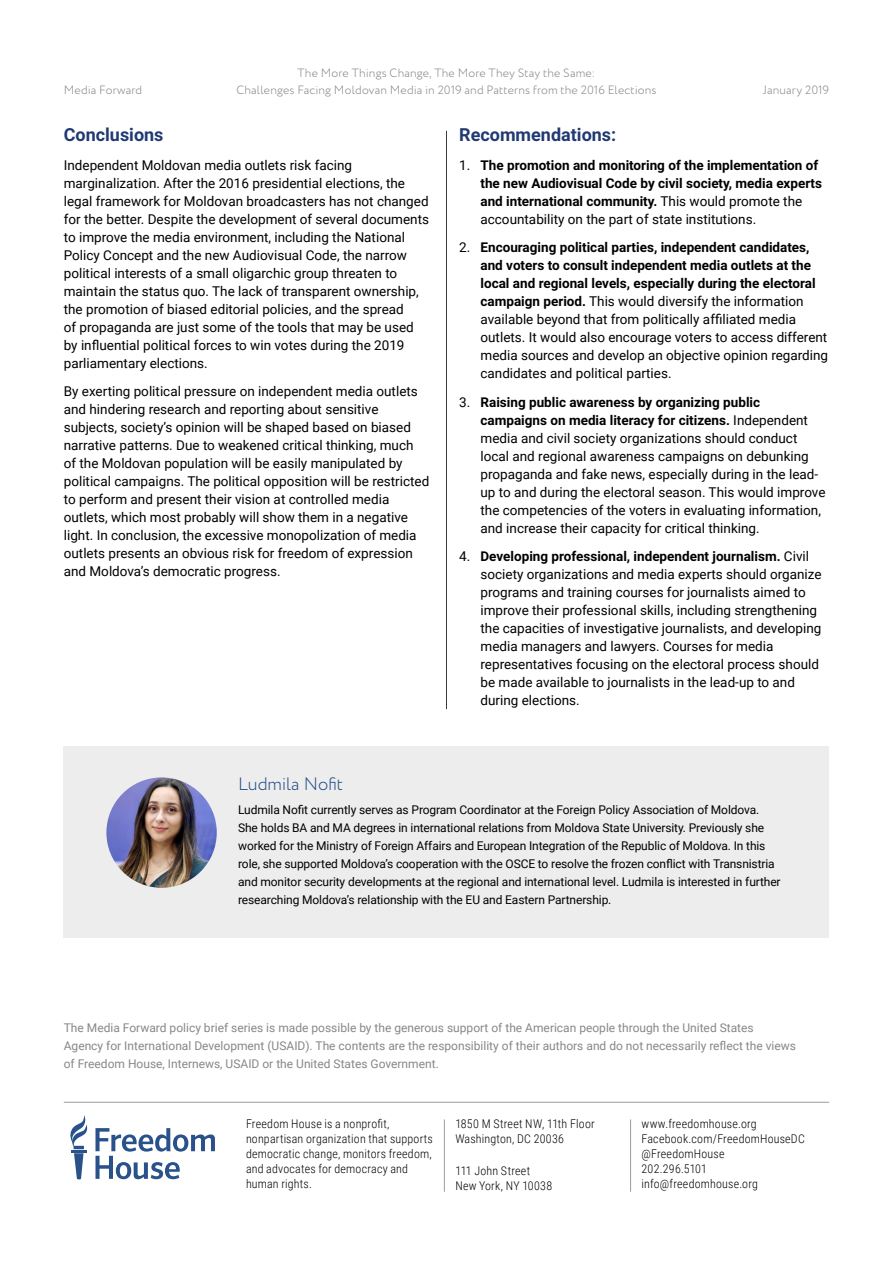
<style>
.page{position:relative;width:893px;height:1263px;background:#fff}
.page>*{position:absolute;margin:0;border:0;box-sizing:border-box;transform-origin:0 0}
.t1{font:700 18px "Roboto";color:#213972}
.t2{font:300 18px "Circe";letter-spacing:-.005em;color:#29518a}
.t3{font:13.5px/18px "Roboto";color:#000}
.t4{font:700 13.5px/18px "Roboto";color:#000}
.t5{font:12px/18px "Roboto";letter-spacing:-.01em;color:#000}
.t6{font:300 12px/15px "Roboto Condensed";letter-spacing:.015em;color:#000}
.t7{font:12px/18px "Roboto";color:#878787}
.t8{font:300 12px/16.5px "Circe";letter-spacing:.015em;color:#878787;text-align:center}
.s1{font-weight:400}
.s2{font-weight:700}
</style>
<div class="page">
<hr style="left:446px;top:131px;width:1px;height:578px;background:#3c3c3b">
<svg style="left:70px;top:1115px;width:18px;height:65px"></svg>
<svg style="left:95px;top:1128px;width:120px;height:51px"></svg>
<hr style="left:64px;top:1102px;width:765px;height:1px;background:#9d9d9c">
<hr style="left:444px;top:1119px;width:1px;height:73px;background:#9d9d9c">
<hr style="left:630px;top:1119px;width:1px;height:73px;background:#9d9d9c">
<div style="left:64px;top:746px;width:765px;height:192px;background:#ededed"></div>
<img style="left:106px;top:777px;width:111px;height:111px;border-radius:55px">
<p class="t8" style="left:64px;top:82px;width:80px">Media Forward</p>
<p class="t8" style="left:236px;top:65px;width:422px">The More Things Change, The More They Stay the Same:<br>Challenges Facing Moldovan Media in 2019 and Patterns from the 2016 Elections</p>
<p class="t8" style="left:763px;top:82px;width:68px">January 2019</p>
<h1 class="t1" style="left:64px;top:122px;width:101px">Conclusions</h1>
<p class="t3" style="left:64px;top:155px;width:367px">Independent Moldovan media outlets risk facing marginalization. After the 2016 presidential elections, the legal framework for Moldovan broadcasters has not changed for the better. Despite the development of several documents to improve the media environment, including the National Policy Concept and the new Audiovisual Code, the narrow political interests of a small oligarchic group threaten to maintain the status quo. The lack of transparent ownership, the promotion of biased editorial policies, and the spread<br>of propaganda are just some of the tools that may be used by influential political forces to win votes during the 2019 parliamentary elections.</p>
<p class="t3" style="left:64px;top:382px;width:367px">By exerting political pressure on independent media outlets and hindering research and reporting about sensitive subjects, society’s opinion will be shaped based on biased narrative patterns. Due to weakened critical thinking, much<br>of the Moldovan population will be easily manipulated by political campaigns. The political opposition will be restricted to perform and present their vision at controlled media outlets, which most probably will show them in a negative light. In conclusion, the excessive monopolization of media outlets presents an obvious risk for freedom of expression and Moldova’s democratic progress.</p>
<h1 class="t2" style="left:238px;top:772px;width:107px">Ludmila Nofit</h1>
<h1 class="t1" style="left:459px;top:122px;width:158px">Recommendations:</h1>
<p class="t4" style="left:480px;top:155px;width:343px;text-indent:-21px"><span class="s1">1.</span> The promotion and monitoring of the implementation of the new Audiovisual Code by civil society, media experts and international community. <span class="s1">This would promote the accountability on the part of state institutions.</span></p>
<p class="t3" style="left:480px;top:238px;width:349px;text-indent:-21px">2. <span class="s2">Encouraging political parties, independent candidates, and voters to consult independent media outlets at the local and regional levels, especially during the electoral campaign period.</span> This would diversify the information available beyond that from politically affiliated media outlets. It would also encourage voters to access different media sources and develop an objective opinion regarding candidates and political parties.</p>
<p class="t3" style="left:480px;top:392px;width:347px;text-indent:-21px">3. <span class="s2">Raising public awareness by organizing public campaigns on media literacy for citizens.</span> Independent media and civil society organizations should conduct local and regional awareness campaigns on debunking propaganda and fake news, especially during in the lead&shy;up to and during the electoral season. This would improve the competencies of the voters in evaluating information, and increase their capacity for critical thinking.</p>
<p class="t3" style="left:480px;top:547px;width:343px;text-indent:-21px">4. <span class="s2">Developing professional, independent journalism.</span> Civil society organizations and media experts should organize programs and training courses for journalists aimed to improve their professional skills, including strengthening the capacities of investigative journalists, and developing media managers and lawyers. Courses for media representatives focusing on the electoral process should be made available to journalists in the lead-up to and during elections.</p>
<p class="t5" style="left:238px;top:800px;width:544px">Ludmila Nofit currently serves as Program Coordinator at the Foreign Policy Association of Moldova.<br>She holds BA and MA degrees in international relations from Moldova State University. Previously she worked for the Ministry of Foreign Affairs and European Integration of the Republic of Moldova. In this role, she supported Moldova’s cooperation with the OSCE to resolve the frozen conflict with Transnistria and monitor security developments at the regional and international level. Ludmila is interested in further researching Moldova’s relationship with the EU and Eastern Partnership.</p>
<p class="t7" style="left:64px;top:1018px;width:734px">The Media Forward policy brief series is made possible by the generous support of the American people through the United States<br>Agency for International Development (USAID). The contents are the responsibility of their authors and do not necessarily reflect the views of Freedom House, Internews, USAID or the United States Government.</p>
<p class="t6" style="left:246px;top:1116px;width:188px">Freedom House is a nonprofit, nonpartisan organization that supports democratic change, monitors freedom, and advocates for democracy and human rights.</p>
<p class="t6" style="left:455px;top:1116px;width:141px">1850 M Street NW, 11th Floor<br>Washington, DC 20036</p>
<p class="t6" style="left:455px;top:1163px;width:98px">111 John Street<br>New York, NY 10038</p>
<p class="t6" style="left:641px;top:1116px;width:165px">www.freedomhouse.org<br>Facebook.com/FreedomHouseDC @FreedomHouse<br>202.296.5101 info@freedomhouse.org</p>
</div>
